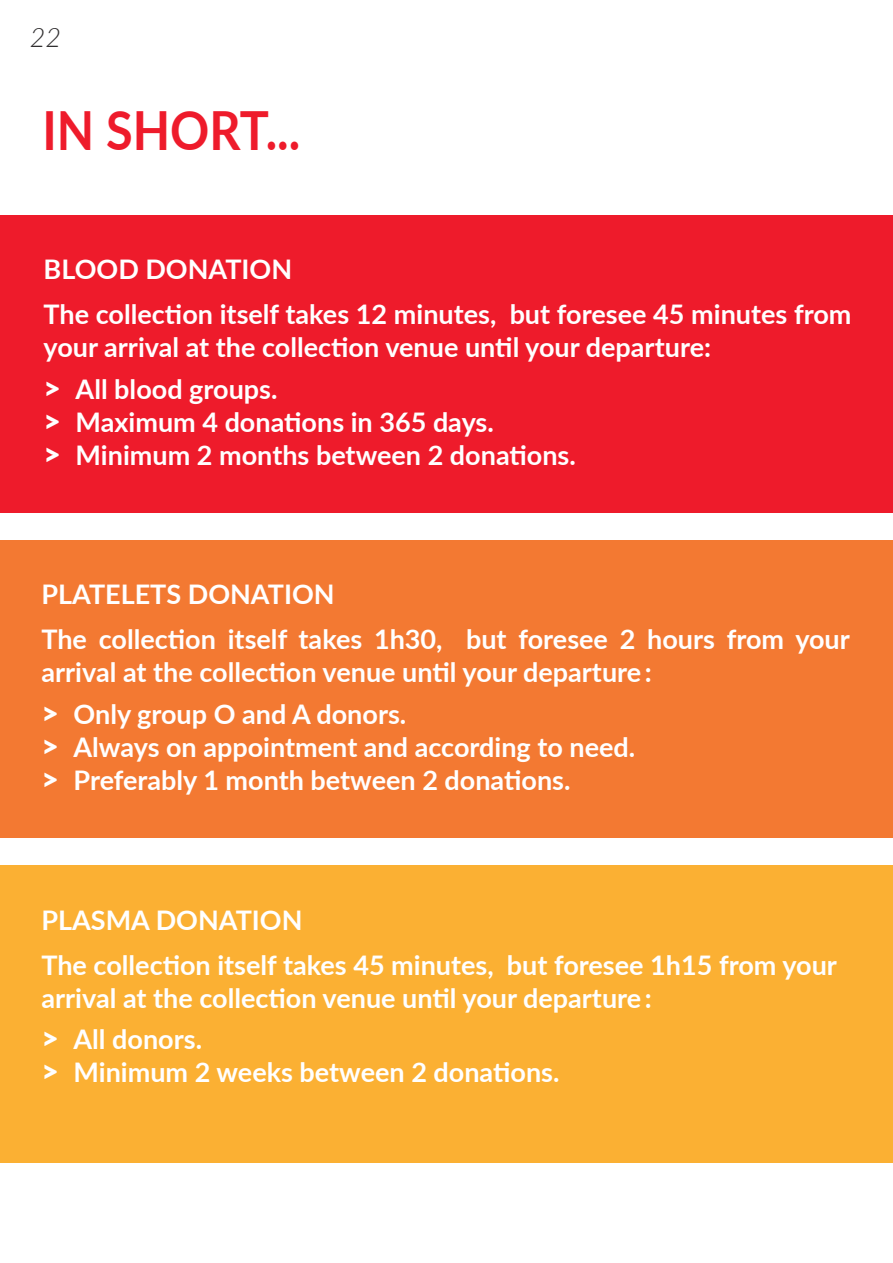
<style>
.page{position:relative;width:893px;height:1263px;background:#fff}
.page>*{position:absolute;margin:0;border:0;box-sizing:border-box;transform-origin:0 0}
.t1{font:700 54px "Lato";color:#ee1b2b;scale:.9 1}
.t2{font:700 27px/45px "Lato";color:#fff}
.t3{font:italic 300 27px "Lato";color:#312f30}
.s1{font-weight:900;font-size:30px}
</style>
<div class="page">
<div style="left:0;top:215px;width:893px;height:297px;background:#ee1b2b"></div>
<div style="left:0;top:540px;width:893px;height:298px;background:#f37932"></div>
<div style="left:0;top:865px;width:893px;height:298px;background:#fbb033"></div>
<p class="t3" style="left:30px;top:19px;width:33px">22</p>
<h1 class="t1" style="left:43px;top:90px;width:288px">IN SHORT...</h1>
<p class="t2" style="left:44px;top:245px;width:809px">BLOOD DONATION<br>The collection itself takes 12 minutes, but foresee 45 minutes from</p>
<p class="t2" style="left:44px;top:325px;width:669px;line-height:41.4px">your arrival at the collection venue until your departure: <span class="s1">&gt;</span> All blood groups.</p>
<p class="t2" style="left:44px;top:404px;width:534px;line-height:33px"><span class="s1">&gt;</span> Maximum 4 donations in 365 days.<br><span class="s1">&gt;</span> Minimum 2 months between 2 donations.</p>
<p class="t2" style="left:41px;top:571px;width:810px">PLATELETS DONATION<br>The collection itself takes 1h30, but foresee 2 hours from your</p>
<p class="t2" style="left:41px;top:651px;width:612px;line-height:41.4px">arrival at the collection venue until your departure : <span class="s1">&gt;</span> Only group O and A donors.</p>
<p class="t2" style="left:41px;top:729px;width:595px;line-height:33px"><span class="s1">&gt;</span> Always on appointment and according to need. <span class="s1">&gt;</span> Preferably 1 month between 2 donations.</p>
<p class="t2" style="left:41px;top:896px;width:797px">PLASMA DONATION<br>The collection itself takes 45 minutes, but foresee 1h15 from your</p>
<p class="t2" style="left:41px;top:976px;width:612px;line-height:41.4px">arrival at the collection venue until your departure : <span class="s1">&gt;</span> All donors.</p>
<p class="t2" style="left:41px;top:1049px;width:519px"><span class="s1">&gt;</span> Minimum 2 weeks between 2 donations.</p>
</div>
